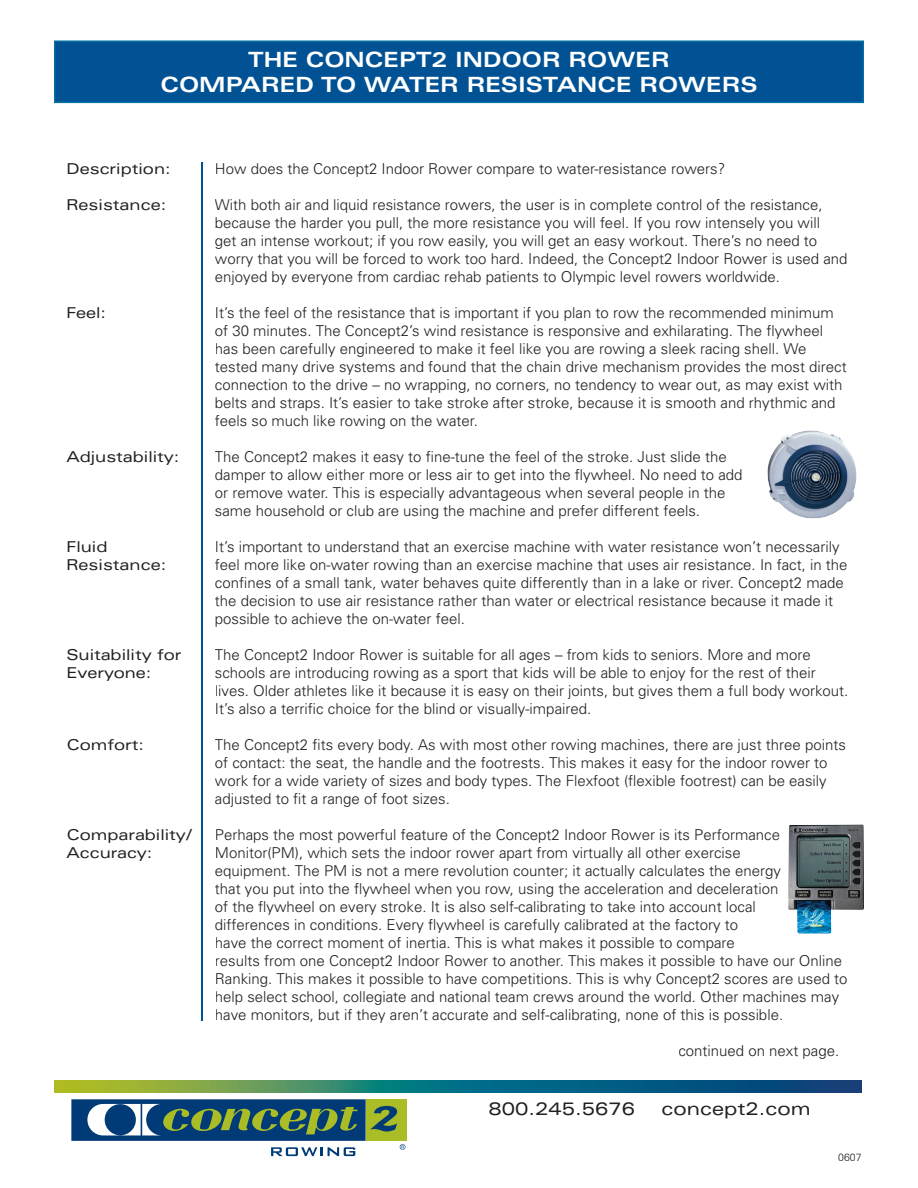
<style>
.page{position:relative;width:918px;height:1188px;background:#fff}
.page>*{position:absolute;margin:0;border:0;box-sizing:border-box;transform-origin:0 0}
.t1{font:700 expanded 21px/25.2px "Univers";color:#fff;text-align:center}
.t2{font:expanded 18px "Univers";color:#231f20}
.t3{font:300 15px/18px "Univers";color:#231f20}
.t4{font:expanded 15px/18px "Univers";color:#231f20}
.t5{font:300 10.5px "Univers";color:#231f20}
</style>
<div class="page">
<svg style="left:54px;top:40px;width:810px;height:63px;fill:#005294"></svg>
<div style="left:71px;top:1099px;width:295px;height:42px;background:#013b77"></div>
<svg style="left:87px;top:1104px;width:271px;height:31px"></svg>
<div style="left:366px;top:1099px;width:40px;height:42px;background:#aabd26"></div>
<svg style="left:370px;top:1106px;width:28px;height:26px"></svg>
<svg style="left:400px;top:1144px;width:5px;height:6px"></svg>
<svg style="left:271px;top:1147px;width:84px;height:9px"></svg>
<svg style="left:54px;top:1080px;width:808px;height:12px"></svg>
<hr style="left:202px;top:162px;width:1px;height:858px;background:#005294">
<img style="left:788px;top:825px;width:76px;height:108px">
<img style="left:767px;top:430px;width:90px;height:89px">
<h1 class="t1" style="left:160px;top:47px;width:599px">THE CONCEPT2 INDOOR ROWER<br>COMPARED TO WATER RESISTANCE ROWERS</h1>
<p class="t4" style="left:66px;top:159px;width:106px">Description:</p>
<p class="t4" style="left:66px;top:195px;width:101px">Resistance:</p>
<p class="t4" style="left:66px;top:303px;width:41px">Feel:</p>
<p class="t4" style="left:66px;top:447px;width:115px">Adjustability:</p>
<p class="t4" style="left:66px;top:537px;width:101px">Fluid<br>Resistance:</p>
<p class="t4" style="left:66px;top:645px;width:117px">Suitability for<br>Everyone:</p>
<p class="t4" style="left:66px;top:735px;width:79px">Comfort:</p>
<p class="t4" style="left:66px;top:825px;width:128px">Comparability/<br>Accuracy:</p>
<p class="t3" style="left:215px;top:160px;width:512px">How does the Concept2 Indoor Rower compare to water-resistance rowers?</p>
<p class="t3" style="left:215px;top:196px;width:634px">With both air and liquid resistance rowers, the user is in complete control of the resistance, because the harder you pull, the more resistance you will feel. If you row intensely you will<br>get an intense workout; if you row easily, you will get an easy workout. There’s no need to worry that you will be forced to work too hard. Indeed, the Concept2 Indoor Rower is used and enjoyed by everyone from cardiac rehab patients to Olympic level rowers worldwide.</p>
<p class="t3" style="left:215px;top:304px;width:633px">It’s the feel of the resistance that is important if you plan to row the recommended minimum of 30 minutes. The Concept2’s wind resistance is responsive and exhilarating. The flywheel has been carefully engineered to make it feel like you are rowing a sleek racing shell. We tested many drive systems and found that the chain drive mechanism provides the most direct connection to the drive – no wrapping, no corners, no tendency to wear out, as may exist with belts and straps. It’s easier to take stroke after stroke, because it is smooth and rhythmic and feels so much like rowing on the water.</p>
<p class="t3" style="left:215px;top:448px;width:529px">The Concept2 makes it easy to fine-tune the feel of the stroke. Just slide the damper to allow either more or less air to get into the flywheel. No need to add or remove water. This is especially advantageous when several people in the same household or club are using the machine and prefer different feels.</p>
<p class="t3" style="left:215px;top:538px;width:634px">It’s important to understand that an exercise machine with water resistance won’t necessarily feel more like on-water rowing than an exercise machine that uses air resistance. In fact, in the confines of a small tank, water behaves quite differently than in a lake or river. Concept2 made the decision to use air resistance rather than water or electrical resistance because it made it possible to achieve the on-water feel.</p>
<p class="t3" style="left:215px;top:646px;width:635px">The Concept2 Indoor Rower is suitable for all ages – from kids to seniors. More and more schools are introducing rowing as a sport that kids will be able to enjoy for the rest of their lives. Older athletes like it because it is easy on their joints, but gives them a full body workout.<br>It’s also a terrific choice for the blind or visually-impaired.</p>
<p class="t3" style="left:215px;top:736px;width:633px">The Concept2 fits every body. As with most other rowing machines, there are just three points of contact: the seat, the handle and the footrests. This makes it easy for the indoor rower to work for a wide variety of sizes and body types. The Flexfoot (flexible footrest) can be easily adjusted to fit a range of foot sizes.</p>
<p class="t3" style="left:215px;top:826px;width:634px">Perhaps the most powerful feature of the Concept2 Indoor Rower is its Performance Monitor(PM), which sets the indoor rower apart from virtually all other exercise<br>equipment. The PM is not a mere revolution counter; it actually calculates the energy<br>that you put into the flywheel when you row, using the acceleration and deceleration<br>of the flywheel on every stroke. It is also self-calibrating to take into account local<br>differences in conditions. Every flywheel is carefully calibrated at the factory to<br>have the correct moment of inertia. This is what makes it possible to compare<br>results from one Concept2 Indoor Rower to another. This makes it possible to have our Online Ranking. This makes it possible to have competitions. This is why Concept2 scores are used to help select school, collegiate and national team crews around the world. Other machines may have monitors, but if they aren’t accurate and self-calibrating, none of this is possible.</p>
<p class="t3" style="left:678px;top:1041px;width:162px">continued on next page.</p>
<p class="t2" style="left:488px;top:1098px;width:148px">800.245.5676</p>
<p class="t2" style="left:662px;top:1098px;width:151px">concept2.com</p>
<p class="t5" style="left:838px;top:1151px;width:25px">0607</p>
</div>
